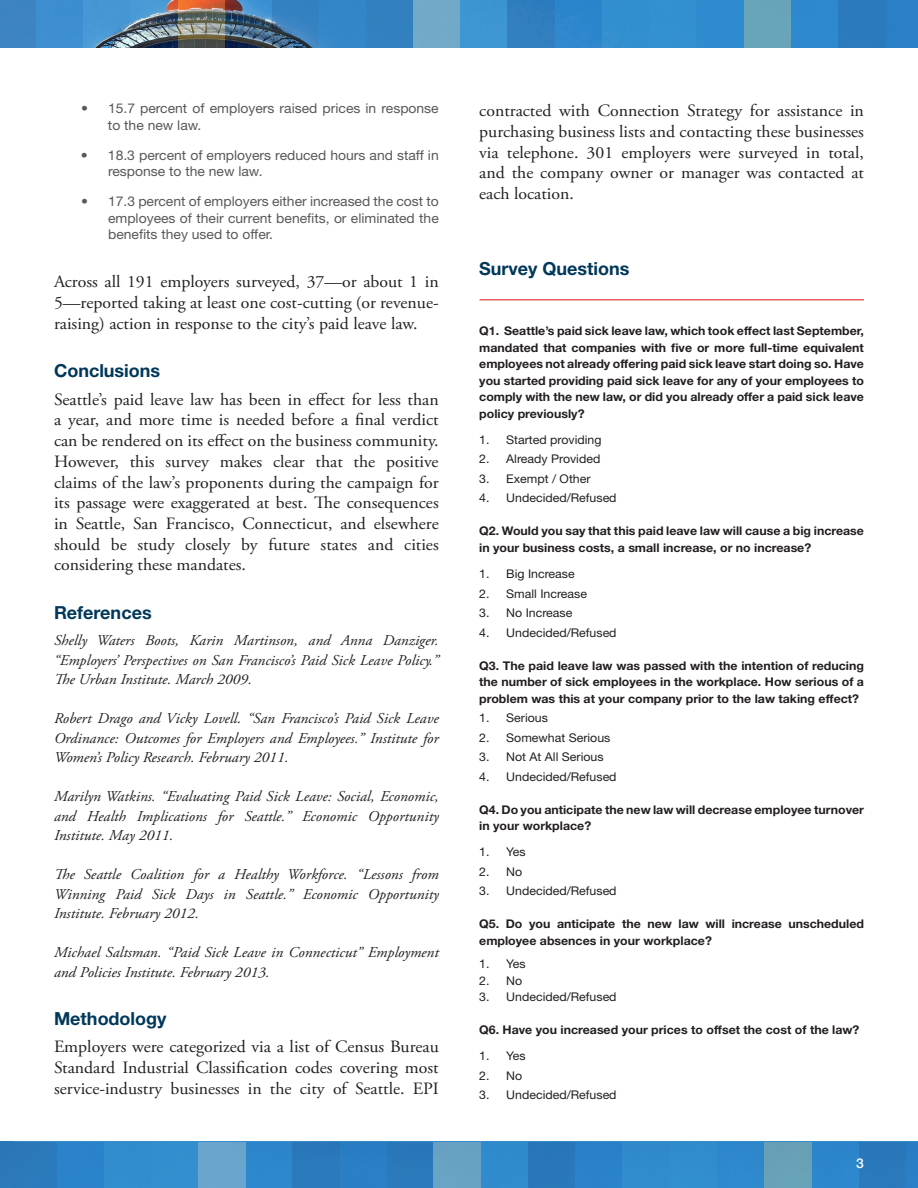
<style>
.page{position:relative;width:918px;height:1188px;background:#fff}
.page>*{position:absolute;margin:0;border:0;box-sizing:border-box;transform-origin:0 0}
.t1{font:700 18px "Helvetica Neue LT Std";color:#003859}
.t2{font:17.25px/20.7px "Adobe Garamond Pro";color:#231f20;text-align:justify}
.t3{font:italic 15px/19.5px "Adobe Garamond Pro";color:#231f20;text-align:justify}
.t4{font:13.5px/16.5px "Helvetica Neue LT Std";color:#57585a}
.t5{font:500 13.5px "Helvetica Neue LT Std";color:#fff}
.t6{font:700 12px/16.5px "Helvetica Neue LT Std";color:#231f20}
.t7{font:12px "Helvetica Neue LT Std";color:#231f20}
</style>
<div class="page">
<div style="left:906px;top:1142px;width:12px;height:46px;background:#2a7fc4"></div>
<div style="left:858px;top:1142px;width:48px;height:46px;background:#2978ba"></div>
<div style="left:811px;top:1142px;width:47px;height:46px;background:#2c86cb"></div>
<div style="left:764px;top:1142px;width:47px;height:46px;background:#68a1b6"></div>
<div style="left:717px;top:1142px;width:47px;height:46px;background:#2f88cc"></div>
<div style="left:669px;top:1142px;width:48px;height:46px;background:#318dcd"></div>
<div style="left:622px;top:1142px;width:47px;height:46px;background:#308bcc"></div>
<div style="left:575px;top:1142px;width:47px;height:46px;background:#2a81c9"></div>
<div style="left:528px;top:1142px;width:47px;height:46px;background:#2976b9"></div>
<div style="left:480px;top:1142px;width:48px;height:46px;background:#2f8bcc"></div>
<div style="left:433px;top:1142px;width:47px;height:46px;background:#68a2c3"></div>
<div style="left:386px;top:1142px;width:47px;height:46px;background:#2a79bb"></div>
<div style="left:339px;top:1142px;width:48px;height:46px;background:#2a7fc4"></div>
<div style="left:292px;top:1142px;width:47px;height:46px;background:#2a79bb"></div>
<div style="left:245px;top:1142px;width:47px;height:46px;background:#2d87cc"></div>
<div style="left:198px;top:1142px;width:47px;height:46px;background:#69a5cd"></div>
<div style="left:151px;top:1142px;width:47px;height:46px;background:#338ecf"></div>
<div style="left:103px;top:1142px;width:48px;height:46px;background:#318ccd"></div>
<div style="left:56px;top:1142px;width:47px;height:46px;background:#2a83cb"></div>
<div style="left:9px;top:1142px;width:47px;height:46px;background:#2b79bb"></div>
<div style="left:0;top:1142px;width:14px;height:46px;background:#2d77b9"></div>
<div style="left:885px;top:0;width:33px;height:48px;background:#2a7fc5"></div>
<div style="left:838px;top:0;width:47px;height:48px;background:#2a7abd"></div>
<div style="left:791px;top:0;width:47px;height:48px;background:#2e89ce"></div>
<div style="left:743px;top:0;width:48px;height:48px;background:#69a4b9"></div>
<div style="left:696px;top:0;width:47px;height:48px;background:#308bcf"></div>
<div style="left:649px;top:0;width:47px;height:48px;background:#3290d0"></div>
<div style="left:601px;top:0;width:48px;height:48px;background:#318fcf"></div>
<div style="left:554px;top:0;width:47px;height:48px;background:#2c86cc"></div>
<div style="left:507px;top:0;width:47px;height:48px;background:#317ebf"></div>
<div style="left:460px;top:0;width:47px;height:48px;background:#3d95d3"></div>
<div style="left:412px;top:0;width:48px;height:48px;background:#72a9c9"></div>
<div style="left:365px;top:0;width:47px;height:48px;background:#3380c0"></div>
<div style="left:319px;top:0;width:47px;height:48px;background:#3387c9"></div>
<svg style="left:271px;top:0;width:48px;height:48px;background:#3877ac"></svg>
<svg style="left:225px;top:0;width:46px;height:48px;background:#43607e"></svg>
<svg style="left:177px;top:0;width:48px;height:48px;background:#8a7562"></svg>
<svg style="left:130px;top:0;width:47px;height:48px;background:#637e95"></svg>
<svg style="left:83px;top:0;width:47px;height:48px;background:#4f94c7"></svg>
<div style="left:35px;top:0;width:48px;height:48px;background:#3d8ed1"></div>
<div style="left:0;top:0;width:36px;height:48px;background:#3d84c3"></div>
<hr style="left:480px;top:299px;width:384px;height:1px;background:#db2f27">
<p class="t4" style="left:108px;top:100px;width:332px;text-indent:-27px">• 15.7 percent of employers raised prices in response to the new law.</p>
<p class="t4" style="left:108px;top:147px;width:332px;text-indent:-27px">• 18.3 percent of employers reduced hours and staff in response to the new law.</p>
<p class="t4" style="left:108px;top:193px;width:332px;text-align:justify;text-indent:-27px">• 17.3 percent of employers either increased the cost to employees of their current benefits, or eliminated the benefits they used to offer.</p>
<p class="t2" style="left:54px;top:272px;width:386px">Across all 191 employers surveyed, 37—or about 1 in 5—reported taking at least one cost-cutting (or revenue&shy;raising) action in response to the city’s paid leave law.</p>
<p class="t1" style="left:54px;top:360px;width:108px">Conclusions</p>
<p class="t2" style="left:54px;top:390px;width:386px">Seattle’s paid leave law has been in effect for less than a year, and more time is needed before a final verdict can be rendered on its effect on the business community.<br>However, this survey makes clear that the positive claims of the law’s proponents during the campaign for its passage were exaggerated at best. The consequences in Seattle, San Francisco, Connecticut, and elsewhere should be study closely by future states and cities considering these mandates.</p>
<p class="t1" style="left:54px;top:601px;width:99px">References</p>
<p class="t3" style="left:54px;top:631px;width:386px">Shelly Waters Boots, Karin Martinson, and Anna Danziger. “Employers’ Perspectives on San Francisco’s Paid Sick Leave Policy.” The Urban Institute. March 2009.</p>
<p class="t3" style="left:54px;top:709px;width:386px">Robert Drago and Vicky Lovell. “San Francisco’s Paid Sick Leave Ordinance: Outcomes for Employers and Employees.” Institute for Women’s Policy Research. February 2011.</p>
<p class="t3" style="left:54px;top:787px;width:386px">Marilyn Watkins. “Evaluating Paid Sick Leave: Social, Economic, and Health Implications for Seattle.” Economic Opportunity Institute. May 2011.</p>
<p class="t3" style="left:54px;top:865px;width:386px">The Seattle Coalition for a Healthy Workforce. “Lessons from Winning Paid Sick Days in Seattle.” Economic Opportunity Institute. February 2012.</p>
<p class="t3" style="left:54px;top:943px;width:386px">Michael Saltsman. “Paid Sick Leave in Connecticut” Employment and Policies Institute. February 2013.</p>
<p class="t1" style="left:54px;top:1007px;width:114px">Methodology</p>
<p class="t2" style="left:54px;top:1037px;width:386px">Employers were categorized via a list of Census Bureau Standard Industrial Classification codes covering most service-industry businesses in the city of Seattle. EPI</p>
<p class="t2" style="left:479px;top:101px;width:386px">contracted with Connection Strategy for assistance in purchasing business lists and contacting these businesses via telephone. 301 employers were surveyed in total, and the company owner or manager was contacted at each location.</p>
<p class="t1" style="left:479px;top:257px;width:152px">Survey Questions</p>
<p class="t6" style="left:479px;top:322px;width:386px;text-align:justify">Q1. Seattle’s paid sick leave law, which took effect last September, mandated that companies with five or more full-time equivalent employees not already offering paid sick leave start doing so. Have you started providing paid sick leave for any of your employees to comply with the new law, or did you already offer a paid sick leave policy previously?</p>
<p class="t7" style="left:479px;top:432px;width:124px">1. Started providing</p>
<p class="t7" style="left:479px;top:452px;width:123px">2. Already Provided</p>
<p class="t7" style="left:479px;top:471px;width:113px">3. Exempt / Other</p>
<p class="t7" style="left:479px;top:491px;width:139px">4. Undecided/Refused</p>
<p class="t6" style="left:479px;top:523px;width:386px">Q2. Would you say that this paid leave law will cause a big increase in your business costs, a small increase, or no increase?</p>
<p class="t7" style="left:479px;top:567px;width:97px">1. Big Increase</p>
<p class="t7" style="left:479px;top:586px;width:109px">2. Small Increase</p>
<p class="t7" style="left:479px;top:606px;width:95px">3. No Increase</p>
<p class="t7" style="left:479px;top:625px;width:139px">4. Undecided/Refused</p>
<p class="t6" style="left:479px;top:657px;width:386px;text-align:justify">Q3. The paid leave law was passed with the intention of reducing the number of sick employees in the workplace. How serious of a problem was this at your company prior to the law taking effect?</p>
<p class="t7" style="left:479px;top:711px;width:70px">1. Serious</p>
<p class="t7" style="left:479px;top:730px;width:133px">2. Somewhat Serious</p>
<p class="t7" style="left:479px;top:750px;width:126px">3. Not At All Serious</p>
<p class="t7" style="left:479px;top:769px;width:139px">4. Undecided/Refused</p>
<p class="t6" style="left:479px;top:801px;width:386px">Q4. Do you anticipate the new law will decrease employee turnover in your workplace?</p>
<p class="t7" style="left:479px;top:845px;width:48px">1. Yes</p>
<p class="t7" style="left:479px;top:864px;width:45px">2. No</p>
<p class="t7" style="left:479px;top:884px;width:139px">3. Undecided/Refused</p>
<p class="t6" style="left:479px;top:916px;width:386px">Q5. Do you anticipate the new law will increase unscheduled employee absences in your workplace?</p>
<p class="t7" style="left:479px;top:957px;width:48px">1. Yes</p>
<p class="t7" style="left:479px;top:973px;width:45px">2. No</p>
<p class="t7" style="left:479px;top:990px;width:139px">3. Undecided/Refused</p>
<p class="t6" style="left:479px;top:1021px;width:382px">Q6. Have you increased your prices to offset the cost of the law?</p>
<p class="t7" style="left:479px;top:1049px;width:48px">1. Yes</p>
<p class="t7" style="left:479px;top:1068px;width:45px">2. No</p>
<p class="t7" style="left:479px;top:1088px;width:139px">3. Undecided/Refused</p>
<p class="t5" style="left:856px;top:1155px;width:9px">3</p>
</div>
